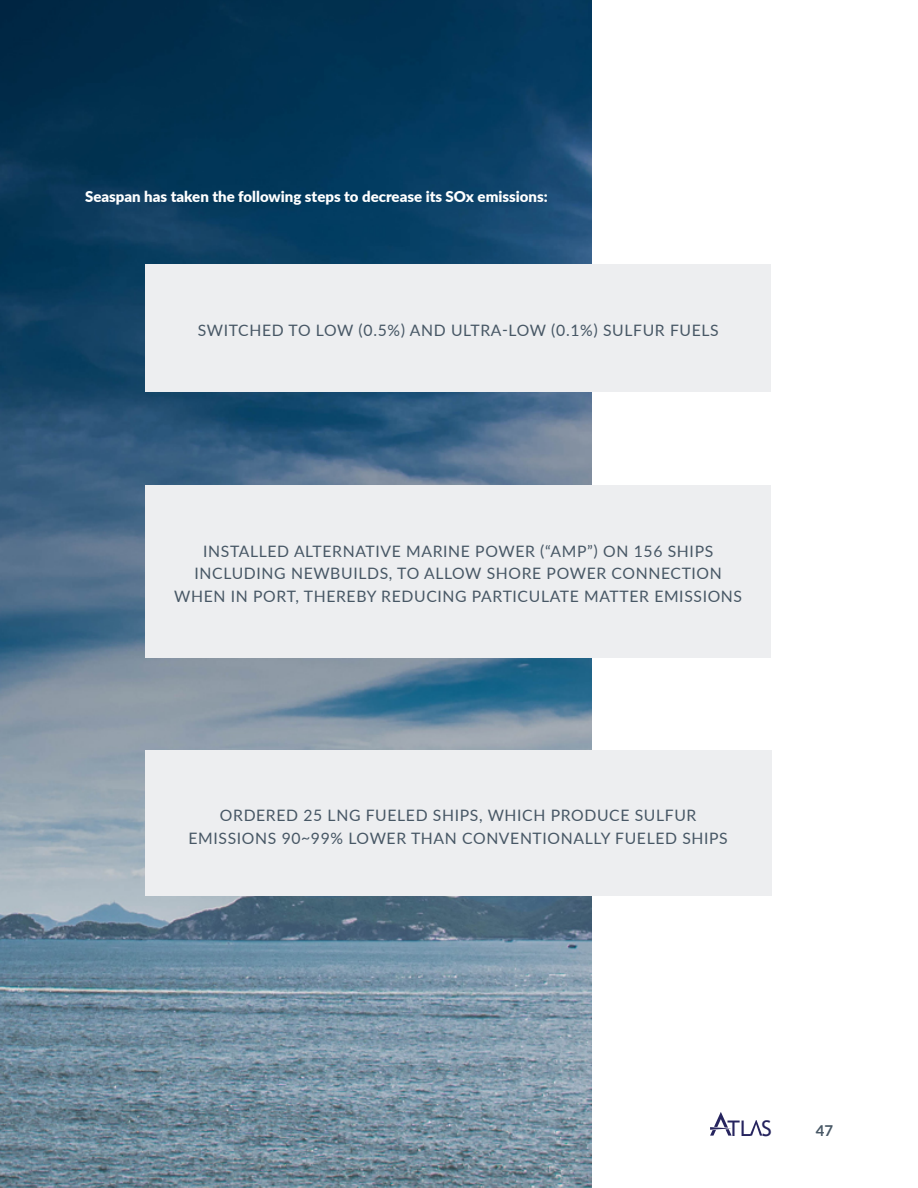
<style>
.page{position:relative;width:918px;height:1188px;background:#fff}
.page>*{position:absolute;margin:0;border:0;box-sizing:border-box;transform-origin:0 0}
.t1{font:21.45px "Trebuchet MS";color:#26245e}
.t2{font:15.75px/22.5px "Lato";letter-spacing:.04em;color:#475765;text-align:center}
.t3{font:900 15px "Lato";color:#fff}
.t4{font:700 15px "Lato";color:#475765}
</style>
<div class="page">
<svg style="left:750px;top:1120px;width:12px;height:16px"></svg>
<svg style="left:710px;top:1112px;width:22px;height:24px"></svg>
<img style="left:0;top:0;width:591px;height:1188px">
<div style="left:146px;top:265px;width:625px;height:127px;background:#edeef0"></div>
<div style="left:146px;top:485px;width:625px;height:172px;background:#edeef0"></div>
<div style="left:145px;top:750px;width:627px;height:146px;background:#edeef0"></div>
<p class="t3" style="left:85px;top:185px;width:464px">Seaspan has taken the following steps to decrease its SOx emissions:</p>
<p class="t2" style="left:198px;top:319px;width:522px">SWITCHED TO LOW (0.5%) AND ULTRA-LOW (0.1%) SULFUR FUELS</p>
<p class="t2" style="left:174px;top:539px;width:569px">INSTALLED ALTERNATIVE MARINE POWER (“AMP”) ON 156 SHIPS<br>INCLUDING NEWBUILDS, TO ALLOW SHORE POWER CONNECTION<br>WHEN IN PORT, THEREBY REDUCING PARTICULATE MATTER EMISSIONS</p>
<p class="t2" style="left:189px;top:804px;width:541px">ORDERED 25 LNG FUELED SHIPS, WHICH PRODUCE SULFUR<br>EMISSIONS 90~99% LOWER THAN CONVENTIONALLY FUELED SHIPS</p>
<h1 class="t1" style="left:728px;top:1114px;width:46px">TL S</h1>
<p class="t4" style="left:816px;top:1120px;width:19px">47</p>
</div>
